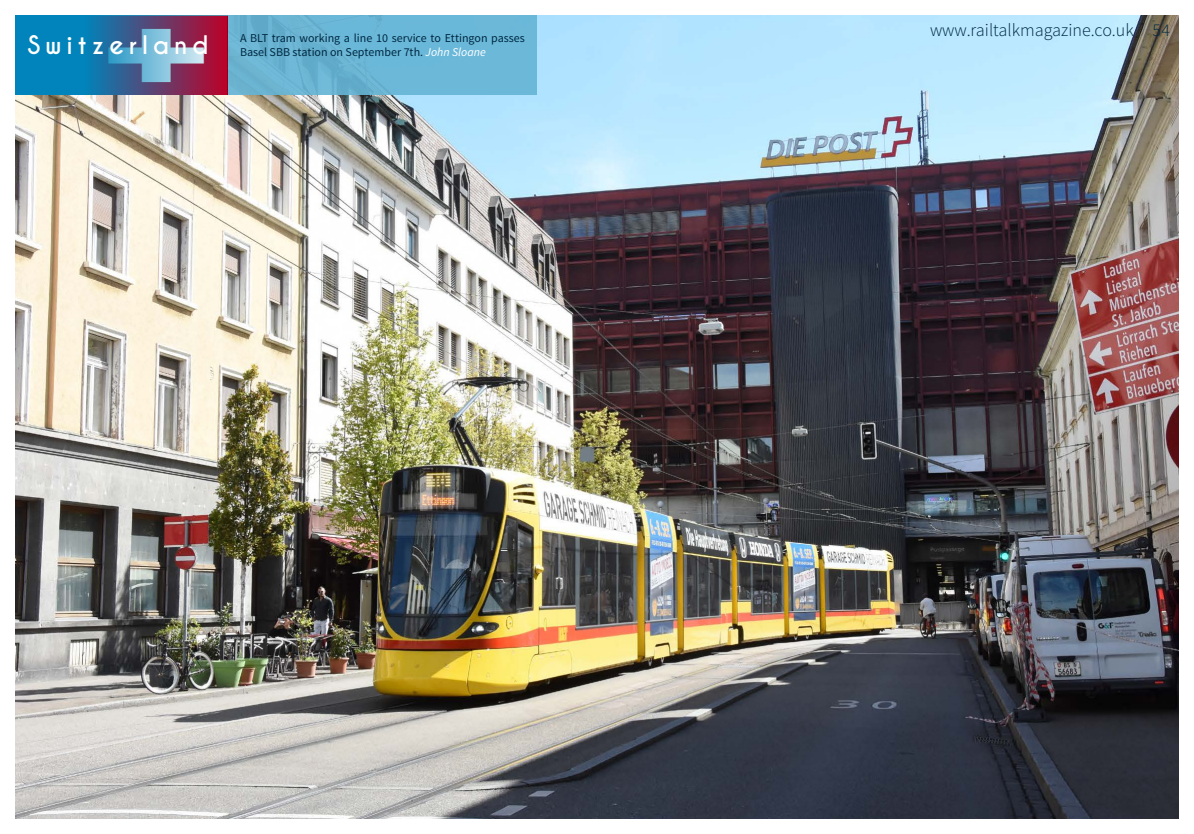
<style>
.page{position:relative;width:1194px;height:834px;background:#fff}
.page>*{position:absolute;margin:0;border:0;box-sizing:border-box;transform-origin:0 0}
.t1{font:700 24px "Caviar Dreams";letter-spacing:.2em;color:#fff}
.t2{font:300 18px "Source Sans Pro";color:#002841}
.t3{font:12px "Source Sans Pro";color:#002841}
.s1{font-style:italic;color:#fff}
</style>
<div class="page">
<img style="left:15px;top:15px;width:1164px;height:804px">
<div style="left:228px;top:15px;width:310px;height:80px;background:#66b5d6"></div>
<div style="left:15px;top:15px;width:213px;height:80px;background:#0084bb"></div>
<img style="left:93px;top:15px;width:134px;height:80px">
<h1 class="t1" style="left:28px;top:30px;width:183px">Switzerland</h1>
<p class="t3" style="left:240px;top:30px;width:286px">A BLT tram working a line 10 service to Ettingon passes</p>
<p class="t3" style="left:240px;top:44px;width:247px">Basel SBB station on September 7th. <span class="s1">John Sloane</span></p>
<h2 class="t2" style="left:930px;top:19px;width:242px">www.railtalkmagazine.co.uk 54</h2>
</div>
